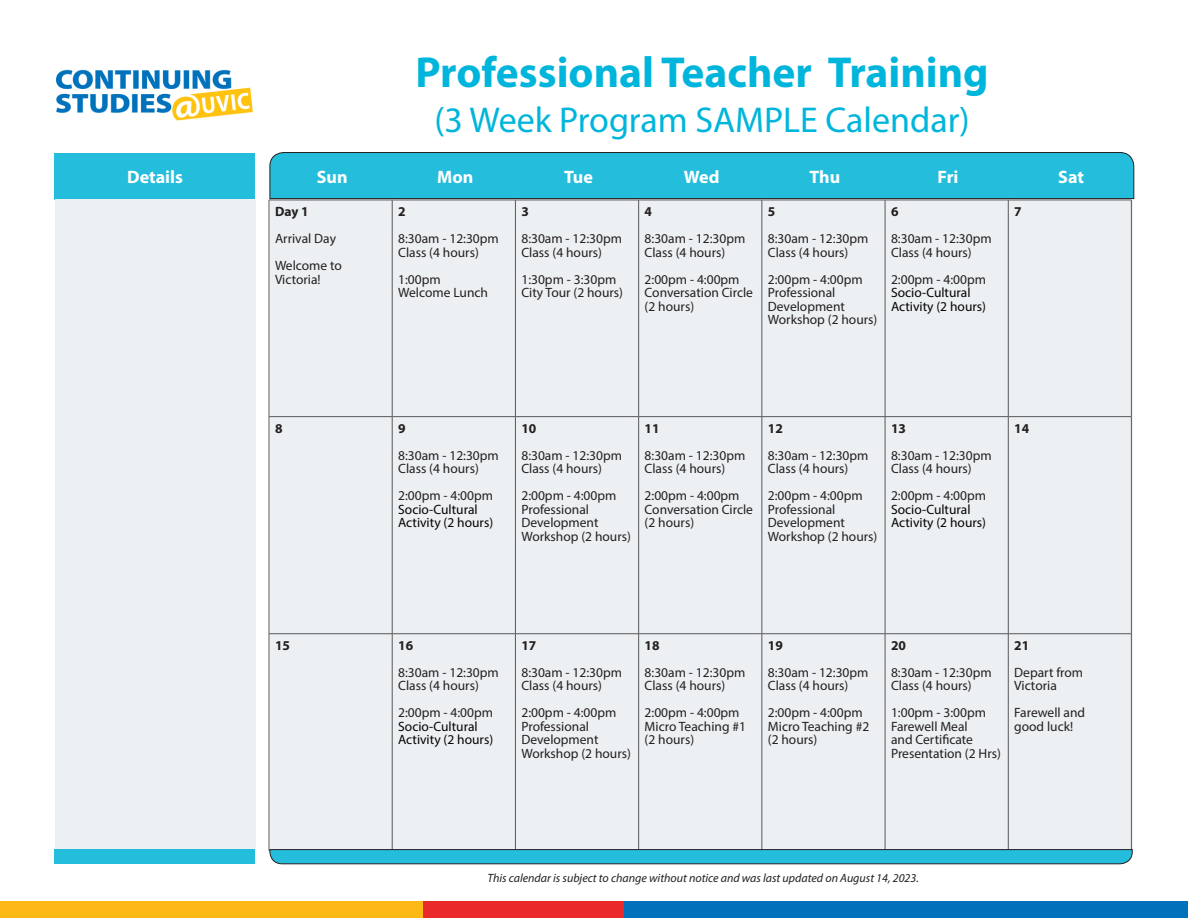
<style>
.page{position:relative;width:1188px;height:918px;background:#fff}
.page>*{position:absolute;margin:0;border:0;box-sizing:border-box;transform-origin:0 0}
.t1{font:700 43.5px "Myriad Pro";color:#00b5db}
.t2{font:36px "Myriad Pro";color:#00b5db}
.t3{font:700 18px "Myriad Pro";color:#fff}
.t4{font:13.5px/13.5px "Myriad Pro";color:#231f20}
.t5{font:13.5px/13.5px "Myriad Pro";color:#040503}
.t6{font:700 13.5px "Myriad Pro";color:#231f20}
.t7{font:italic 12px "Myriad Pro";color:#231f20}
</style>
<div class="page">
<div style="left:54px;top:154px;width:201px;height:46px;background:#25bddc"></div>
<div style="left:270px;top:152px;width:864px;height:47px;background:#25bddc"></div>
<img style="left:56px;top:69px;width:197px;height:52px">
<div style="left:0;top:902px;width:434px;height:16px;background:#fcb814"></div>
<div style="left:423px;top:902px;width:212px;height:16px;background:#e9292a"></div>
<div style="left:624px;top:902px;width:564px;height:16px;background:#0072bc"></div>
<div style="left:55px;top:200px;width:201px;height:651px;background:#ecf0f3"></div>
<div style="left:271px;top:200px;width:862px;height:651px;background:#ecf0f3"></div>
<hr style="left:269px;top:200px;width:123px;height:1px;background:#57585a">
<hr style="left:269px;top:200px;width:1px;height:216px;background:#57585a">
<hr style="left:392px;top:200px;width:123px;height:1px;background:#57585a">
<hr style="left:392px;top:200px;width:1px;height:216px;background:#57585a">
<hr style="left:515px;top:200px;width:124px;height:1px;background:#57585a">
<hr style="left:515px;top:200px;width:1px;height:216px;background:#57585a">
<hr style="left:639px;top:200px;width:123px;height:1px;background:#57585a">
<hr style="left:638px;top:200px;width:1px;height:216px;background:#57585a">
<hr style="left:762px;top:200px;width:123px;height:1px;background:#57585a">
<hr style="left:762px;top:200px;width:1px;height:216px;background:#57585a">
<hr style="left:885px;top:200px;width:123px;height:1px;background:#57585a">
<hr style="left:885px;top:200px;width:1px;height:216px;background:#57585a">
<hr style="left:1008px;top:200px;width:124px;height:1px;background:#57585a">
<hr style="left:1008px;top:200px;width:1px;height:216px;background:#57585a">
<hr style="left:1131px;top:200px;width:1px;height:216px;background:#57585a">
<hr style="left:269px;top:416px;width:123px;height:1px;background:#57585a">
<hr style="left:269px;top:417px;width:1px;height:217px;background:#57585a">
<hr style="left:392px;top:416px;width:123px;height:1px;background:#57585a">
<hr style="left:392px;top:417px;width:1px;height:217px;background:#57585a">
<hr style="left:515px;top:416px;width:124px;height:1px;background:#57585a">
<hr style="left:515px;top:417px;width:1px;height:217px;background:#57585a">
<hr style="left:639px;top:416px;width:123px;height:1px;background:#57585a">
<hr style="left:638px;top:417px;width:1px;height:217px;background:#57585a">
<hr style="left:762px;top:416px;width:123px;height:1px;background:#57585a">
<hr style="left:762px;top:417px;width:1px;height:217px;background:#57585a">
<hr style="left:885px;top:416px;width:123px;height:1px;background:#57585a">
<hr style="left:885px;top:417px;width:1px;height:217px;background:#57585a">
<hr style="left:1008px;top:416px;width:124px;height:1px;background:#57585a">
<hr style="left:1008px;top:417px;width:1px;height:217px;background:#57585a">
<hr style="left:1131px;top:417px;width:1px;height:217px;background:#57585a">
<hr style="left:269px;top:633px;width:123px;height:1px;background:#57585a">
<hr style="left:269px;top:634px;width:1px;height:216px;background:#57585a">
<hr style="left:392px;top:633px;width:123px;height:1px;background:#57585a">
<hr style="left:392px;top:634px;width:1px;height:216px;background:#57585a">
<hr style="left:515px;top:633px;width:124px;height:1px;background:#57585a">
<hr style="left:515px;top:634px;width:1px;height:216px;background:#57585a">
<hr style="left:639px;top:633px;width:123px;height:1px;background:#57585a">
<hr style="left:638px;top:634px;width:1px;height:216px;background:#57585a">
<hr style="left:762px;top:633px;width:123px;height:1px;background:#57585a">
<hr style="left:762px;top:634px;width:1px;height:216px;background:#57585a">
<hr style="left:885px;top:633px;width:123px;height:1px;background:#57585a">
<hr style="left:885px;top:634px;width:1px;height:216px;background:#57585a">
<hr style="left:1008px;top:633px;width:124px;height:1px;background:#57585a">
<hr style="left:1008px;top:634px;width:1px;height:216px;background:#57585a">
<hr style="left:1131px;top:634px;width:1px;height:216px;background:#57585a">
<hr style="left:269px;top:850px;width:123px;height:1px;background:#57585a">
<svg style="left:270px;top:849px;width:863px;height:15px;background:#27abc6"></svg>
<div style="left:54px;top:850px;width:201px;height:14px;background:#25bddc"></div>
<p class="t3" style="left:127px;top:166px;width:57px">Details</p>
<p class="t1" style="left:415px;top:44px;width:575px">Professional Teacher Training</p>
<p class="t2" style="left:434px;top:97px;width:537px">(3 Week Program SAMPLE Calendar)</p>
<p class="t3" style="left:317px;top:165px;width:32px">Sun</p>
<p class="t3" style="left:437px;top:165px;width:38px">Mon</p>
<p class="t3" style="left:564px;top:165px;width:30px">Tue</p>
<p class="t3" style="left:684px;top:165px;width:37px">Wed</p>
<p class="t3" style="left:810px;top:165px;width:32px">Thu</p>
<p class="t3" style="left:938px;top:165px;width:22px">Fri</p>
<p class="t3" style="left:1058px;top:165px;width:27px">Sat</p>
<p class="t6" style="left:275px;top:203px;width:35px">Day 1</p>
<p class="t4" style="left:275px;top:232px;width:63px">Arrival Day</p>
<p class="t4" style="left:275px;top:259px;width:68px">Welcome to</p>
<p class="t4" style="left:275px;top:272px;width:47px">Victoria!</p>
<p class="t6" style="left:398px;top:203px;width:9px">2</p>
<p class="t4" style="left:398px;top:232px;width:102px">8:30am - 12:30pm</p>
<p class="t4" style="left:398px;top:245px;width:82px">Class (4 hours)</p>
<p class="t4" style="left:398px;top:272px;width:44px">1:00pm</p>
<p class="t4" style="left:398px;top:286px;width:91px">Welcome Lunch</p>
<p class="t6" style="left:521px;top:203px;width:9px">3</p>
<p class="t4" style="left:521px;top:232px;width:102px">8:30am - 12:30pm</p>
<p class="t4" style="left:521px;top:245px;width:82px">Class (4 hours)</p>
<p class="t4" style="left:521px;top:272px;width:96px">1:30pm - 3:30pm</p>
<p class="t4" style="left:521px;top:286px;width:103px">City Tour (2 hours)</p>
<p class="t6" style="left:645px;top:203px;width:9px">4</p>
<p class="t4" style="left:645px;top:232px;width:102px">8:30am - 12:30pm</p>
<p class="t4" style="left:645px;top:245px;width:82px">Class (4 hours)</p>
<p class="t4" style="left:645px;top:272px;width:110px">2:00pm - 4:00pm<br>Conversation Circle (2 hours)</p>
<p class="t6" style="left:768px;top:203px;width:9px">5</p>
<p class="t4" style="left:768px;top:232px;width:102px">8:30am - 12:30pm</p>
<p class="t4" style="left:768px;top:245px;width:82px">Class (4 hours)</p>
<p class="t4" style="left:768px;top:272px;width:111px">2:00pm - 4:00pm<br>Professional<br>Development<br>Workshop (2 hours)</p>
<p class="t6" style="left:891px;top:203px;width:9px">6</p>
<p class="t4" style="left:891px;top:232px;width:102px">8:30am - 12:30pm</p>
<p class="t4" style="left:891px;top:245px;width:82px">Class (4 hours)</p>
<p class="t4" style="left:891px;top:272px;width:96px">2:00pm - 4:00pm</p>
<p class="t5" style="left:891px;top:286px;width:96px">Socio-Cultural<br>Activity (2 hours)</p>
<p class="t6" style="left:1014px;top:203px;width:9px">7</p>
<p class="t6" style="left:275px;top:419px;width:9px">8</p>
<p class="t6" style="left:398px;top:419px;width:9px">9</p>
<p class="t4" style="left:398px;top:448px;width:102px">8:30am - 12:30pm</p>
<p class="t4" style="left:398px;top:462px;width:82px">Class (4 hours)</p>
<p class="t4" style="left:398px;top:489px;width:96px">2:00pm - 4:00pm</p>
<p class="t5" style="left:398px;top:502px;width:96px">Socio-Cultural<br>Activity (2 hours)</p>
<p class="t6" style="left:521px;top:419px;width:16px">10</p>
<p class="t4" style="left:521px;top:448px;width:102px">8:30am - 12:30pm</p>
<p class="t4" style="left:521px;top:462px;width:82px">Class (4 hours)</p>
<p class="t4" style="left:521px;top:489px;width:111px">2:00pm - 4:00pm<br>Professional<br>Development<br>Workshop (2 hours)</p>
<p class="t6" style="left:645px;top:419px;width:16px">11</p>
<p class="t4" style="left:645px;top:448px;width:102px">8:30am - 12:30pm</p>
<p class="t4" style="left:645px;top:462px;width:82px">Class (4 hours)</p>
<p class="t4" style="left:645px;top:489px;width:110px">2:00pm - 4:00pm<br>Conversation Circle (2 hours)</p>
<p class="t6" style="left:768px;top:419px;width:16px">12</p>
<p class="t4" style="left:768px;top:448px;width:102px">8:30am - 12:30pm</p>
<p class="t4" style="left:768px;top:462px;width:82px">Class (4 hours)</p>
<p class="t4" style="left:768px;top:489px;width:111px">2:00pm - 4:00pm<br>Professional<br>Development<br>Workshop (2 hours)</p>
<p class="t6" style="left:891px;top:419px;width:16px">13</p>
<p class="t4" style="left:891px;top:448px;width:102px">8:30am - 12:30pm</p>
<p class="t4" style="left:891px;top:462px;width:82px">Class (4 hours)</p>
<p class="t4" style="left:891px;top:489px;width:96px">2:00pm - 4:00pm</p>
<p class="t5" style="left:891px;top:502px;width:96px">Socio-Cultural<br>Activity (2 hours)</p>
<p class="t6" style="left:1014px;top:419px;width:16px">14</p>
<p class="t6" style="left:275px;top:637px;width:16px">15</p>
<p class="t6" style="left:398px;top:637px;width:16px">16</p>
<p class="t4" style="left:398px;top:665px;width:102px">8:30am - 12:30pm</p>
<p class="t4" style="left:398px;top:679px;width:82px">Class (4 hours)</p>
<p class="t4" style="left:398px;top:706px;width:96px">2:00pm - 4:00pm</p>
<p class="t5" style="left:398px;top:719px;width:96px">Socio-Cultural<br>Activity (2 hours)</p>
<p class="t6" style="left:521px;top:637px;width:16px">17</p>
<p class="t4" style="left:521px;top:665px;width:102px">8:30am - 12:30pm</p>
<p class="t4" style="left:521px;top:679px;width:82px">Class (4 hours)</p>
<p class="t4" style="left:521px;top:706px;width:111px">2:00pm - 4:00pm<br>Professional<br>Development<br>Workshop (2 hours)</p>
<p class="t6" style="left:645px;top:637px;width:16px">18</p>
<p class="t4" style="left:645px;top:665px;width:102px">8:30am - 12:30pm</p>
<p class="t4" style="left:645px;top:679px;width:82px">Class (4 hours)</p>
<p class="t4" style="left:645px;top:706px;width:103px">2:00pm - 4:00pm<br>Micro Teaching #1 (2 hours)</p>
<p class="t6" style="left:768px;top:637px;width:16px">19</p>
<p class="t4" style="left:768px;top:665px;width:102px">8:30am - 12:30pm</p>
<p class="t4" style="left:768px;top:679px;width:82px">Class (4 hours)</p>
<p class="t4" style="left:768px;top:706px;width:103px">2:00pm - 4:00pm<br>Micro Teaching #2 (2 hours)</p>
<p class="t6" style="left:891px;top:637px;width:16px">20</p>
<p class="t4" style="left:891px;top:665px;width:102px">8:30am - 12:30pm</p>
<p class="t4" style="left:891px;top:679px;width:82px">Class (4 hours)</p>
<p class="t4" style="left:891px;top:706px;width:96px">1:00pm - 3:00pm</p>
<p class="t4" style="left:891px;top:719px;width:112px">Farewell Meal<br>and Certificate<br>Presentation (2 Hrs)</p>
<p class="t6" style="left:1014px;top:637px;width:16px">21</p>
<p class="t4" style="left:1014px;top:665px;width:70px">Depart from<br>Victoria</p>
<p class="t4" style="left:1014px;top:706px;width:72px">Farewell and</p>
<p class="t4" style="left:1014px;top:719px;width:60px">good luck!</p>
<p class="t7" style="left:487px;top:870px;width:433px">This calendar is subject to change without notice and was last updated on August 14, 2023.</p>
</div>
